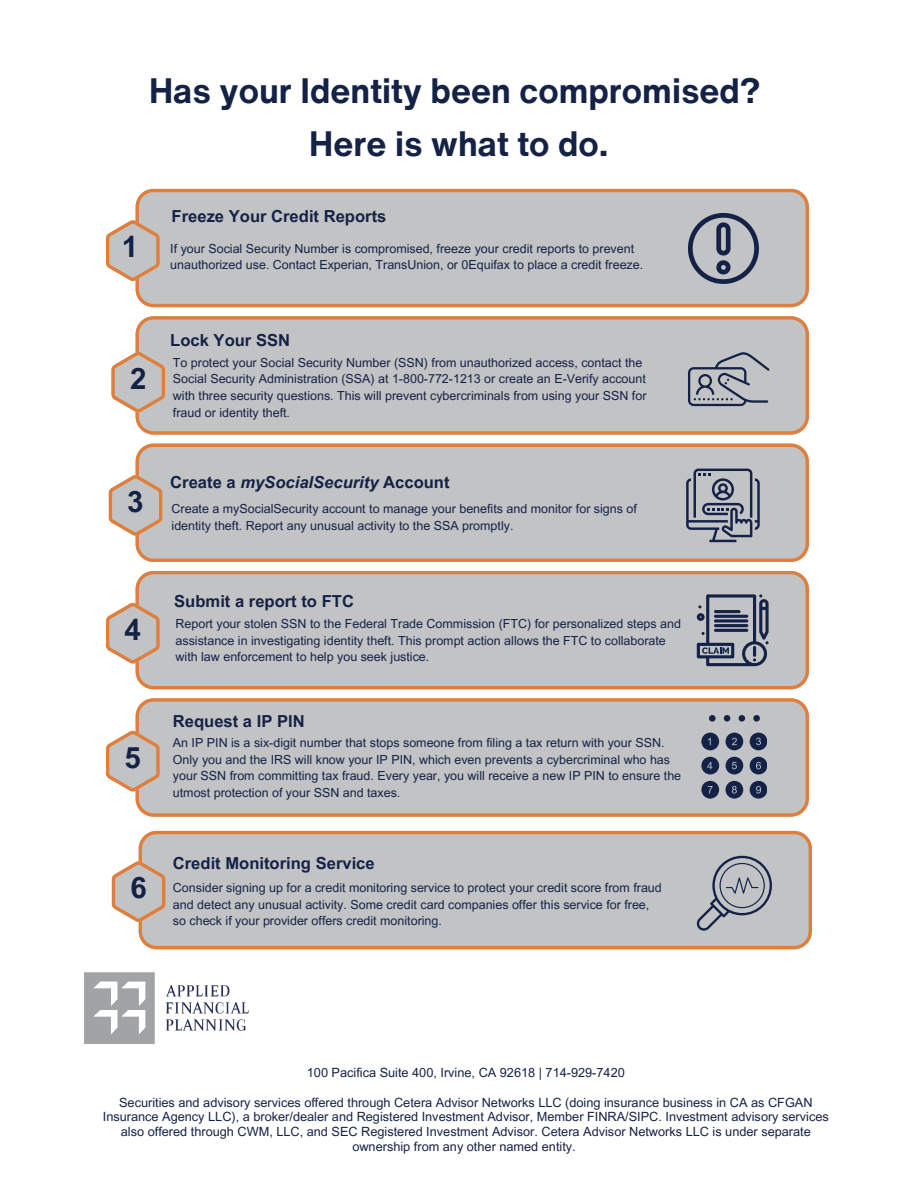
<style>
.page{position:relative;width:918px;height:1188px;background:#fff}
.page>*{position:absolute;margin:0;border:0;box-sizing:border-box;transform-origin:0 0}
.t1{font:700 34.35px/52.8px "Helvetica Now Text";color:#152247;text-align:center}
.t2{font:700 29.55px "Arial MT Pro";color:#152247}
.t3{font:700 16.65px "Arial MT Pro";color:#152247}
.t4{font:italic 700 16.65px "Arial MT Pro";color:#152247}
.t5{font:12.75px/14.9px "Arial MT Pro";color:#152247;text-align:center}
.t6{font:12.45px/16.6px "Arial MT Pro";color:#152247}
.s1{font-style:normal}
</style>
<div class="page">
<svg style="left:136px;top:189px;width:673px;height:118px;background:#c4bebb"></svg>
<svg style="left:136px;top:316px;width:673px;height:119px;background:#c4bebb"></svg>
<svg style="left:106px;top:220px;width:54px;height:61px;background:#cebdb2"></svg>
<svg style="left:111px;top:352px;width:54px;height:61px;background:#cebdb2"></svg>
<svg style="left:136px;top:444px;width:673px;height:118px;background:#c4bebb"></svg>
<svg style="left:109px;top:475px;width:53px;height:61px;background:#cebdb2"></svg>
<svg style="left:136px;top:571px;width:673px;height:118px;background:#c4bebb"></svg>
<svg style="left:136px;top:698px;width:673px;height:119px;background:#c4bebb"></svg>
<svg style="left:106px;top:731px;width:54px;height:61px;background:#cebdb2"></svg>
<svg style="left:139px;top:831px;width:673px;height:118px;background:#c4bebb"></svg>
<svg style="left:112px;top:861px;width:53px;height:61px;background:#cebdb2"></svg>
<svg style="left:686px;top:469px;width:74px;height:73px;background:#8d929e"></svg>
<svg style="left:688px;top:352px;width:81px;height:54px;background:#9ea2aa"></svg>
<svg style="left:697px;top:594px;width:72px;height:72px;background:#7d8392"></svg>
<svg style="left:701px;top:733px;width:18px;height:17px"></svg>
<svg style="left:750px;top:733px;width:17px;height:17px"></svg>
<svg style="left:726px;top:757px;width:17px;height:17px"></svg>
<svg style="left:701px;top:781px;width:18px;height:18px"></svg>
<svg style="left:750px;top:781px;width:17px;height:18px"></svg>
<svg style="left:726px;top:781px;width:17px;height:18px"></svg>
<svg style="left:750px;top:757px;width:17px;height:17px"></svg>
<svg style="left:701px;top:757px;width:18px;height:17px"></svg>
<svg style="left:726px;top:733px;width:17px;height:17px"></svg>
<svg style="left:753px;top:714px;width:8px;height:8px"></svg>
<div style="left:739px;top:715px;width:6px;height:7px;background:#152247;border-radius:50%"></div>
<div style="left:724px;top:715px;width:6px;height:7px;background:#152247;border-radius:50%"></div>
<svg style="left:708px;top:714px;width:9px;height:9px"></svg>
<svg style="left:697px;top:856px;width:75px;height:75px;background:#a6a9b0"></svg>
<svg style="left:688px;top:213px;width:71px;height:71px;background:#9094a0"></svg>
<svg style="left:106px;top:603px;width:54px;height:61px;background:#cebdb2"></svg>
<img style="left:84px;top:973px;width:164px;height:71px">
<h1 class="t1" style="left:149px;top:64px;width:613px">Has your Identity been compromised?<br>Here is what to do.</h1>
<p class="t2" style="left:122px;top:236px;width:18px">1</p>
<p class="t2" style="left:130px;top:367px;width:18px">2</p>
<p class="t2" style="left:127px;top:491px;width:18px">3</p>
<h2 class="t2" style="left:125px;top:618px;width:18px">4</h2>
<p class="t2" style="left:125px;top:746px;width:18px">5</p>
<h2 class="t2" style="left:130px;top:877px;width:18px">6</h2>
<h2 class="t3" style="left:172px;top:210px;width:216px">Freeze Your Credit Reports</h2>
<p class="t6" style="left:170px;top:241px;width:475px">If your Social Security Number is compromised, freeze your credit reports to prevent unauthorized use. Contact Experian, TransUnion, or 0Equifax to place a credit freeze.</p>
<p class="t3" style="left:170px;top:333px;width:121px">Lock Your SSN</p>
<p class="t6" style="left:173px;top:356px;width:475px">To protect your Social Security Number (SSN) from unauthorized access, contact the Social Security Administration (SSA) at 1-800-772-1213 or create an E-Verify account with three security questions. This will prevent cybercriminals from using your SSN for fraud or identity theft.</p>
<h2 class="t4" style="left:170px;top:476px;width:281px"><span class="s1">Create a</span> mySocialSecurity <span class="s1">Account</span></h2>
<p class="t6" style="left:172px;top:502px;width:467px">Create a mySocialSecurity account to manage your benefits and monitor for signs of identity theft. Report any unusual activity to the SSA promptly.</p>
<p class="t3" style="left:174px;top:595px;width:181px">Submit a report to FTC</p>
<p class="t6" style="left:176px;top:617px;width:507px">Report your stolen SSN to the Federal Trade Commission (FTC) for personalized steps and assistance in investigating identity theft. This prompt action allows the FTC to collaborate with law enforcement to help you seek justice.</p>
<p class="t3" style="left:173px;top:715px;width:133px">Request a IP PIN</p>
<h2 class="t6" style="left:173px;top:736px;width:510px">An IP PIN is a six-digit number that stops someone from filing a tax return with your SSN.<br>Only you and the IRS will know your IP PIN, which even prevents a cybercriminal who has your SSN from committing tax fraud. Every year, you will receive a new IP PIN to ensure the utmost protection of your SSN and taxes.</h2>
<p class="t3" style="left:173px;top:857px;width:203px">Credit Monitoring Service</p>
<p class="t6" style="left:173px;top:881px;width:490px">Consider signing up for a credit monitoring service to protect your credit score from fraud and detect any unusual activity. Some credit card companies offer this service for free, so check if your provider offers credit monitoring.</p>
<p class="t5" style="left:307px;top:1067px;width:319px">100 Pacifica Suite 400, Irvine, CA 92618 | 714-929-7420</p>
<h2 class="t5" style="left:103px;top:1096px;width:727px">Securities and advisory services offered through Cetera Advisor Networks LLC (doing insurance business in CA as CFGAN Insurance Agency LLC), a broker/dealer and Registered Investment Advisor, Member FINRA/SIPC. Investment advisory services also offered through CWM, LLC, and SEC Registered Investment Advisor. Cetera Advisor Networks LLC is under separate ownership from any other named entity.</h2>
</div>
